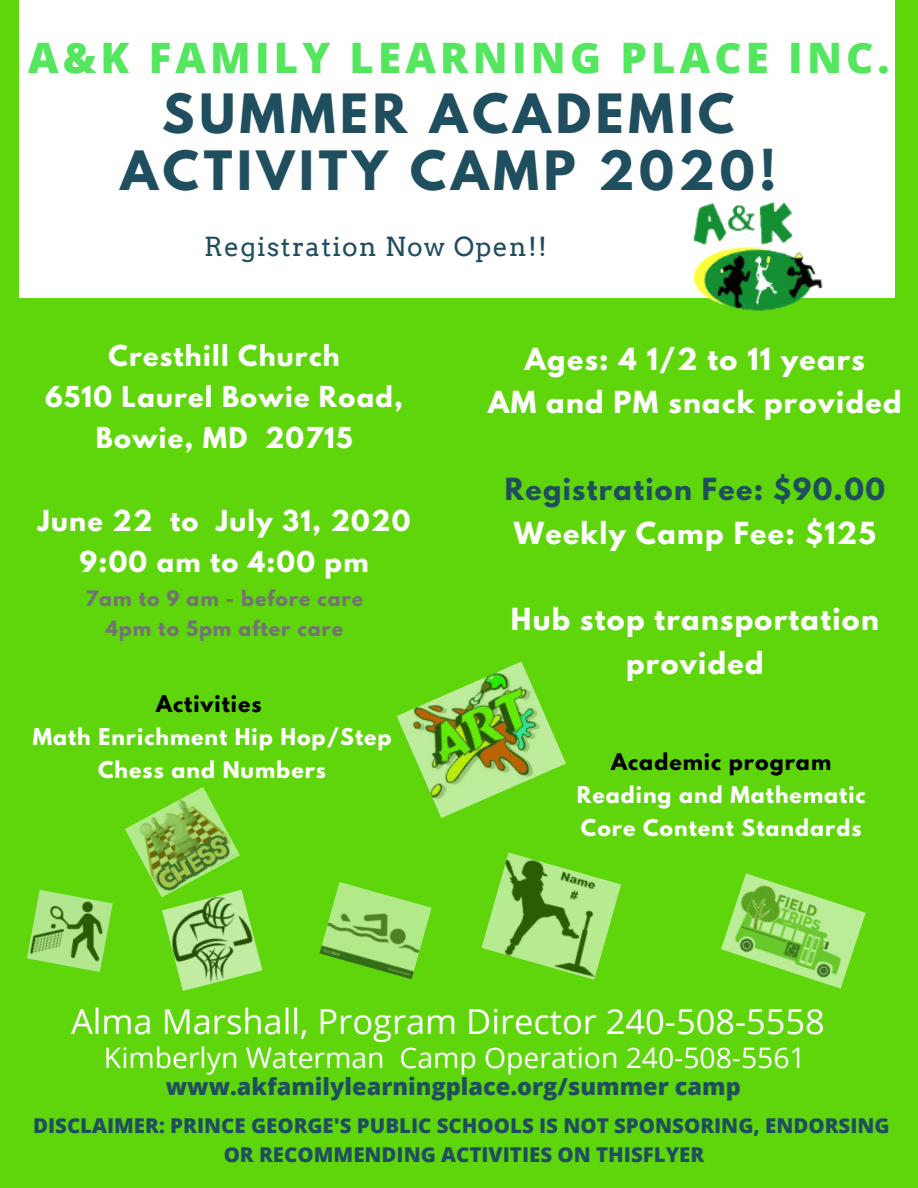
<style>
.page{position:relative;width:918px;height:1188px;background:#5fd60c}
.page>*{position:absolute;margin:0;border:0;box-sizing:border-box;transform-origin:0 0}
.t1{font:700 48px/56.8px "League Spartan";letter-spacing:.1em;color:#1f4e5f;text-align:center}
.t2{font:800 42px "Open Sans";letter-spacing:.1em;color:#53e65e}
.t3{font:34.5px "Open Sans";color:#fff}
.t4{font:28.35px "Open Sans";color:#fff}
.t5{font:700 27px/43.5px "League Spartan";letter-spacing:.05em;color:#fff;text-align:center}
.t6{font:700 27px "League Spartan";letter-spacing:.05em;color:#1f4e5f}
.t7{font:26.25px "Arvo";letter-spacing:.05em;color:#1f4e5f}
.t8{font:700 25.65px/41.2px "League Spartan";letter-spacing:.05em;color:#fff;text-align:center}
.t9{font:800 23.55px "Open Sans";color:#1f4e5f}
.t10{font:700 20.55px/32.7px "League Spartan";letter-spacing:.05em;color:#fff}
.t11{font:700 20.55px "League Spartan";letter-spacing:.05em;color:#000}
.t12{font:800 20.4px/28.5px "Open Sans";color:#1f4e5f;text-align:center}
.t13{font:700 18.9px/30px "League Spartan";letter-spacing:.05em;color:#737373;text-align:center}
</style>
<div class="page">
<div style="left:19px;top:0;width:875px;height:297px;background:#fff"></div>
<img style="left:125px;top:787px;width:115px;height:110px">
<img style="left:397px;top:661px;width:169px;height:157px">
<img style="left:482px;top:853px;width:139px;height:127px">
<img style="left:721px;top:873px;width:145px;height:116px">
<img style="left:319px;top:882px;width:113px;height:97px">
<img style="left:27px;top:890px;width:86px;height:82px">
<img style="left:162px;top:890px;width:100px;height:101px">
<img style="left:681px;top:202px;width:145px;height:109px">
<h2 class="t2" style="left:28px;top:28px;width:863px">A&amp;K FAMILY LEARNING PLACE INC.</h2>
<h1 class="t1" style="left:120px;top:92px;width:657px">SUMMER ACADEMIC<br>ACTIVITY CAMP 2020!</h1>
<p class="t7" style="left:204px;top:231px;width:344px">Registration Now Open!!</p>
<p class="t8" style="left:45px;top:338px;width:360px">Cresthill Church<br>6510 Laurel Bowie Road,<br>Bowie, MD 20715</p>
<p class="t8" style="left:38px;top:503px;width:374px">June 22 to July 31, 2020<br>9:00 am to 4:00 pm</p>
<p class="t13" style="left:85px;top:586px;width:279px">7am to 9 am - before care<br>4pm to 5pm after care</p>
<p class="t11" style="left:156px;top:694px;width:107px">Activities</p>
<p class="t10" style="left:33px;top:723px;width:360px;text-align:center">Math Enrichment Hip Hop/Step<br>Chess and Numbers</p>
<h3 class="t5" style="left:488px;top:340px;width:415px">Ages: 4 1/2 to 11 years<br>AM and PM snack provided</h3>
<h3 class="t6" style="left:505px;top:476px;width:382px">Registration Fee: $90.00</h3>
<h3 class="t5" style="left:514px;top:514px;width:364px">Weekly Camp Fee: $125</h3>
<h3 class="t5" style="left:511px;top:601px;width:369px">Hub stop transportation provided</h3>
<p class="t11" style="left:611px;top:752px;width:222px">Academic program</p>
<p class="t10" style="left:577px;top:781px;width:290px">Reading and Mathematic<br>Core Content Standards</p>
<h3 class="t3" style="left:71px;top:997px;width:755px">Alma Marshall, Program Director 240-508-5558</h3>
<h3 class="t4" style="left:104px;top:1038px;width:703px">Kimberlyn Waterman Camp Operation 240-508-5561</h3>
<p class="t9" style="left:166px;top:1070px;width:577px">www.akfamilylearningplace.org/summer camp</p>
<p class="t12" style="left:33px;top:1111px;width:858px">DISCLAIMER: PRINCE GEORGE'S PUBLIC SCHOOLS IS NOT SPONSORING, ENDORSING<br>OR RECOMMENDING ACTIVITIES ON THISFLYER</p>
</div>
